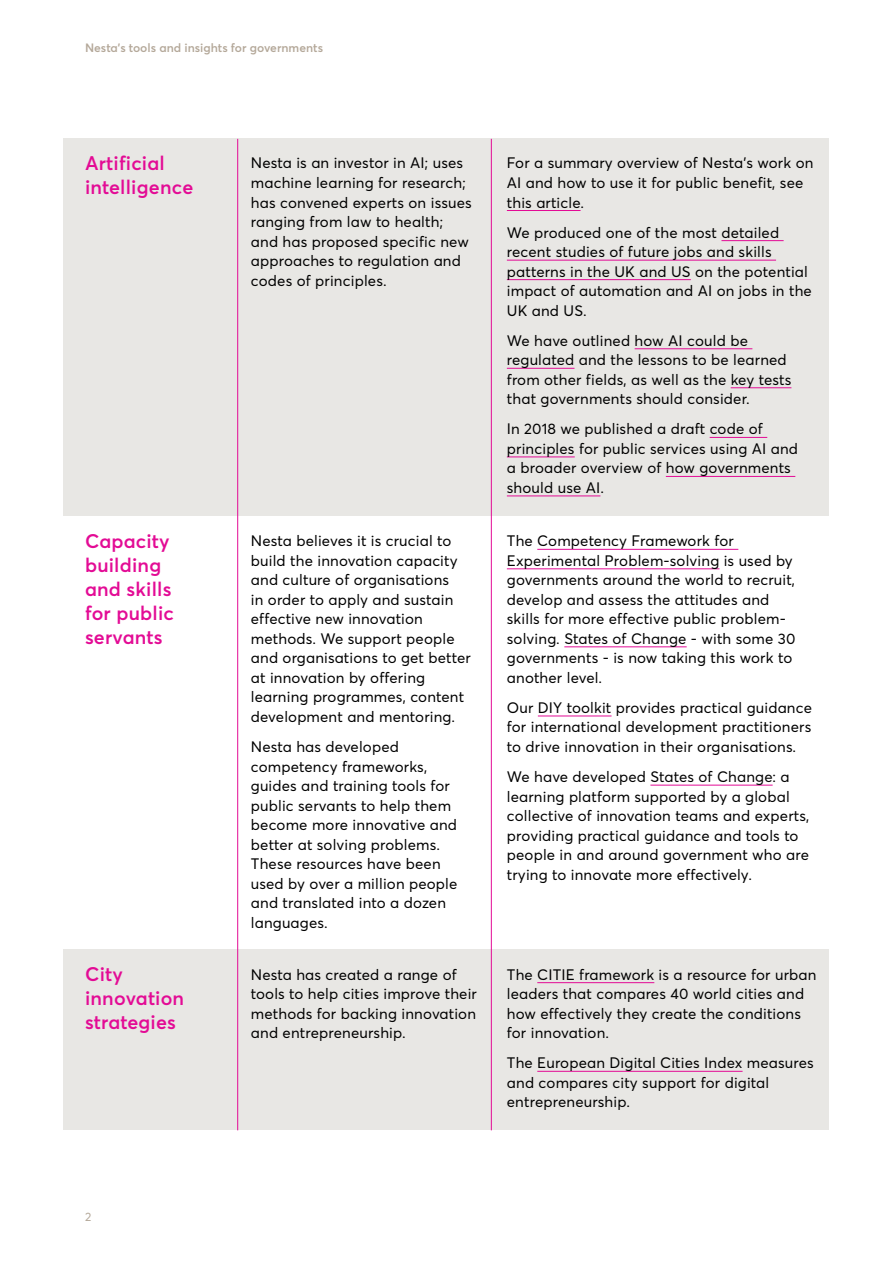
<style>
.page{position:relative;width:893px;height:1263px;background:#fff}
.page>*{position:absolute;margin:0;border:0;box-sizing:border-box;transform-origin:0 0}
.t1{font:600 19.5px/24px "Averta";letter-spacing:.01em;color:#e30b95}
.t2{font:15px/19.5px "Averta";letter-spacing:.01em;color:#000}
.t3{font:600 12px "Averta";color:#b4a899}
.t4{font:12px "Averta";color:#b4a899}
</style>
<div class="page">
<div style="left:64px;top:138px;width:765px;height:378px;background:#e8e7e4"></div>
<div style="left:64px;top:949px;width:765px;height:181px;background:#e8e7e4"></div>
<hr style="left:507px;top:210px;width:74px;height:1px;background:#e30b95">
<hr style="left:721px;top:240px;width:63px;height:1px;background:#e30b95">
<hr style="left:507px;top:260px;width:269px;height:1px;background:#e30b95">
<hr style="left:507px;top:279px;width:184px;height:1px;background:#e30b95">
<hr style="left:635px;top:348px;width:117px;height:1px;background:#e30b95">
<hr style="left:507px;top:368px;width:67px;height:1px;background:#e30b95">
<hr style="left:731px;top:387px;width:60px;height:1px;background:#e30b95">
<hr style="left:710px;top:437px;width:57px;height:1px;background:#e30b95">
<hr style="left:507px;top:457px;width:68px;height:1px;background:#e30b95">
<hr style="left:666px;top:476px;width:129px;height:1px;background:#e30b95">
<hr style="left:507px;top:496px;width:93px;height:1px;background:#e30b95">
<hr style="left:537px;top:982px;width:117px;height:1px;background:#e30b95">
<hr style="left:537px;top:1071px;width:206px;height:1px;background:#e30b95">
<hr style="left:537px;top:549px;width:201px;height:1px;background:#e30b95">
<hr style="left:507px;top:568px;width:212px;height:1px;background:#e30b95">
<hr style="left:564px;top:646px;width:123px;height:1px;background:#e30b95">
<hr style="left:538px;top:716px;width:74px;height:1px;background:#e30b95">
<hr style="left:650px;top:785px;width:123px;height:1px;background:#e30b95">
<hr style="left:237px;top:139px;width:1px;height:991px;background:#e30b95">
<hr style="left:491px;top:139px;width:1px;height:991px;background:#e30b95">
<p class="t3" style="left:85px;top:40px;width:240px">Nesta’s tools and insights for governments</p>
<h1 class="t1" style="left:85px;top:151px;width:110px">Artificial intelligence</h1>
<p class="t2" style="left:251px;top:153px;width:222px">Nesta is an investor in AI; uses machine learning for research; has convened experts on issues ranging from law to health; and has proposed specific new approaches to regulation and codes of principles.</p>
<p class="t2" style="left:507px;top:153px;width:308px">For a summary overview of Nesta’s work on<br>AI and how to use it for public benefit, see this article.</p>
<p class="t2" style="left:507px;top:222px;width:306px">We produced one of the most detailed recent studies of future jobs and skills patterns in the UK and US on the potential impact of automation and AI on jobs in the UK and US.</p>
<p class="t2" style="left:507px;top:331px;width:286px">We have outlined how AI could be regulated and the lessons to be learned from other fields, as well as the key tests that governments should consider.</p>
<p class="t2" style="left:507px;top:419px;width:293px">In 2018 we published a draft code of principles for public services using AI and a broader overview of how governments should use AI.</p>
<h1 class="t1" style="left:85px;top:529px;width:90px">Capacity building and skills for public servants</h1>
<p class="t2" style="left:251px;top:531px;width:222px">Nesta believes it is crucial to build the innovation capacity and culture of organisations<br>in order to apply and sustain effective new innovation methods. We support people and organisations to get better at innovation by offering learning programmes, content development and mentoring.</p>
<p class="t2" style="left:251px;top:737px;width:208px">Nesta has developed competency frameworks, guides and training tools for public servants to help them become more innovative and better at solving problems.<br>These resources have been used by over a million people and translated into a dozen languages.</p>
<p class="t2" style="left:507px;top:531px;width:290px">The Competency Framework for Experimental Problem-solving is used by governments around the world to recruit, develop and assess the attitudes and skills for more effective public problem&shy;solving. States of Change - with some 30 governments - is now taking this work to another level.</p>
<p class="t2" style="left:507px;top:698px;width:307px;text-align:justify">Our DIY toolkit provides practical guidance for international development practitioners to drive innovation in their organisations.</p>
<p class="t2" style="left:507px;top:767px;width:304px">We have developed States of Change: a learning platform supported by a global collective of innovation teams and experts, providing practical guidance and tools to people in and around government who are trying to innovate more effectively.</p>
<h1 class="t1" style="left:85px;top:962px;width:101px">City innovation strategies</h1>
<p class="t2" style="left:251px;top:964px;width:228px">Nesta has created a range of tools to help cities improve their methods for backing innovation and entrepreneurship.</p>
<p class="t2" style="left:507px;top:964px;width:311px">The CITIE framework is a resource for urban leaders that compares 40 world cities and how effectively they create the conditions for innovation.</p>
<p class="t2" style="left:507px;top:1053px;width:308px">The European Digital Cities Index measures and compares city support for digital entrepreneurship.</p>
<p class="t4" style="left:85px;top:1209px;width:8px">2</p>
</div>
